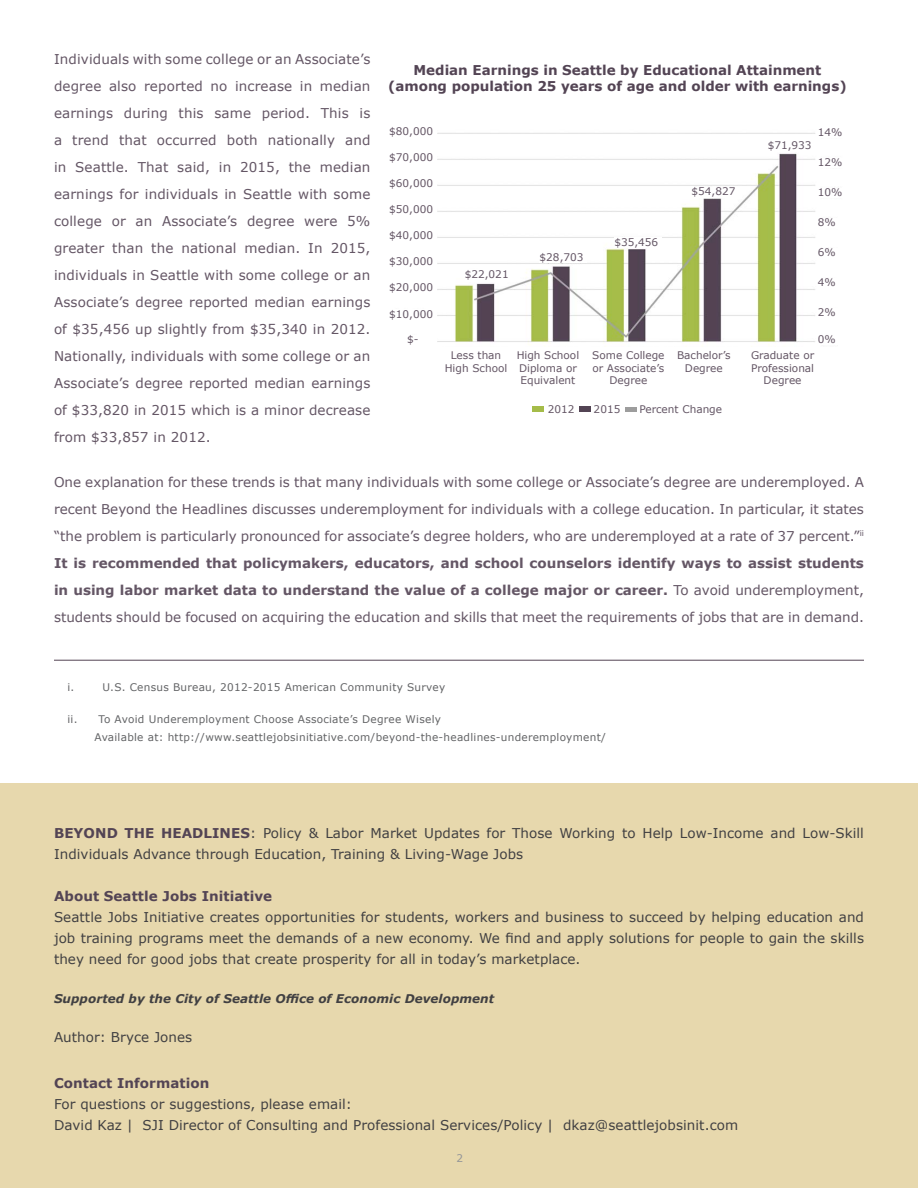
<style>
.page{position:relative;width:918px;height:1188px;background:#fff}
.page>*{position:absolute;margin:0;border:0;box-sizing:border-box;transform-origin:0 0}
.t1{font:13.5px/27px "Verdana";letter-spacing:.005em;color:#645665;text-align:justify}
.t2{font:13.5px/21px "Verdana";letter-spacing:.005em;color:#414042}
.t3{font:700 13.5px/16.2px "Verdana";color:#534454;text-align:center}
.t4{font:italic 700 12px "Verdana";letter-spacing:.005em;color:#414042}
.t5{font:10.5px/12.6px "Verdana";color:#645665;text-align:center}
.t6{font:10.5px/18px "Verdana";letter-spacing:.025em;color:#636466}
.t7{font:10.5px "Verdana";color:#939598}
.s1{font-weight:700}
.s2{font-weight:700;color:#534454}
</style>
<div class="page">
<div style="left:0;top:783px;width:918px;height:405px;background:#e7d8ad"></div>
<hr style="left:54px;top:660px;width:810px;height:1px;background:#534454">
<img style="left:437px;top:133px;width:378px;height:210px">
<div style="left:465px;top:270px;width:47px;height:12px;background:#fff"></div>
<div style="left:540px;top:253px;width:47px;height:10px;background:#fff"></div>
<div style="left:614px;top:238px;width:48px;height:10px;background:#fff"></div>
<div style="left:692px;top:187px;width:47px;height:10px;background:#fff"></div>
<div style="left:768px;top:141px;width:47px;height:10px;background:#fff"></div>
<div style="left:625px;top:407px;width:12px;height:5px;background:#9d9d9d"></div>
<div style="left:579px;top:407px;width:12px;height:5px;background:#534454"></div>
<div style="left:532px;top:407px;width:12px;height:5px;background:#a5bc49"></div>
<p class="t1" style="left:54px;top:45px;width:318px">Individuals with some college or an Associate’s degree also reported no increase in median earnings during this same period. This is a trend that occurred both nationally and in Seattle. That said, in 2015, the median earnings for individuals in Seattle with some college or an Associate’s degree were 5% greater than the national median. In 2015, individuals in Seattle with some college or an Associate’s degree reported median earnings of $35,456 up slightly from $35,340 in 2012.<br>Nationally, individuals with some college or an Associate’s degree reported median earnings of $33,820 in 2015 which is a minor decrease from $33,857 in 2012.</p>
<p class="t1" style="left:54px;top:468px;width:812px">One explanation for these trends is that many individuals with some college or Associate’s degree are underemployed. A recent Beyond the Headlines discusses underemployment for individuals with a college education. In particular, it states “the problem is particularly pronounced for associate’s degree holders, who are underemployed at a rate of 37 percent.”<sup>ii </sup><span class="s1">It is recommended that policymakers, educators, and school counselors identify ways to assist students in using labor market data to understand the value of a college major or career.</span> To avoid underemployment, students should be focused on acquiring the education and skills that meet the requirements of jobs that are in demand.</p>
<p class="t3" style="left:388px;top:62px;width:460px">Median Earnings in Seattle by Educational Attainment (among population 25 years of age and older with earnings)</p>
<p class="t5" style="left:389px;top:125px;width:45px">$80,000</p>
<p class="t5" style="left:389px;top:151px;width:45px">$70,000</p>
<p class="t5" style="left:389px;top:177px;width:45px">$60,000</p>
<p class="t5" style="left:389px;top:202px;width:45px">$50,000</p>
<p class="t5" style="left:389px;top:229px;width:45px">$40,000</p>
<p class="t5" style="left:389px;top:255px;width:45px">$30,000</p>
<p class="t5" style="left:389px;top:281px;width:45px">$20,000</p>
<p class="t5" style="left:389px;top:307px;width:45px">$10,000</p>
<p class="t5" style="left:407px;top:333px;width:13px">$-</p>
<p class="t5" style="left:818px;top:126px;width:26px">14%</p>
<p class="t5" style="left:768px;top:139px;width:45px">$71,933</p>
<p class="t5" style="left:818px;top:156px;width:26px">12%</p>
<p class="t5" style="left:692px;top:185px;width:45px">$54,827</p>
<p class="t5" style="left:818px;top:186px;width:26px">10%</p>
<p class="t5" style="left:818px;top:216px;width:19px">8%</p>
<p class="t5" style="left:614px;top:235px;width:45px">$35,456</p>
<p class="t5" style="left:818px;top:246px;width:19px">6%</p>
<p class="t5" style="left:540px;top:250px;width:45px">$28,703</p>
<p class="t5" style="left:465px;top:267px;width:45px">$22,021</p>
<p class="t5" style="left:818px;top:276px;width:19px">4%</p>
<p class="t5" style="left:818px;top:306px;width:19px">2%</p>
<p class="t5" style="left:818px;top:333px;width:19px">0%</p>
<p class="t5" style="left:445px;top:349px;width:64px">Less than<br>High School</p>
<p class="t5" style="left:517px;top:349px;width:64px;text-align:left">High School<br>Diploma or<br>Equivalent</p>
<p class="t5" style="left:592px;top:349px;width:74px">Some College or Associate’s<br>Degree</p>
<p class="t5" style="left:677px;top:349px;width:55px">Bachelor’s<br>Degree</p>
<p class="t5" style="left:751px;top:349px;width:65px">Graduate or<br>Professional<br>Degree</p>
<p class="t5" style="left:548px;top:403px;width:28px">2012</p>
<p class="t5" style="left:594px;top:403px;width:28px">2015</p>
<p class="t5" style="left:639px;top:403px;width:84px">Percent Change</p>
<p class="t6" style="left:68px;top:678px;width:8px">i.</p>
<p class="t6" style="left:102px;top:678px;width:344px">U.S. Census Bureau, 2012-2015 American Community Survey</p>
<p class="t6" style="left:94px;top:710px;width:513px;text-indent:-27px">ii. To Avoid Underemployment Choose Associate’s Degree Wisely<br>Available at: http://www.seattlejobsinitiative.com/beyond-the-headlines-underemployment/</p>
<p class="t2" style="left:54px;top:822px;width:812px"><span class="s2">BEYOND THE HEADLINES</span>: Policy &amp; Labor Market Updates for Those Working to Help Low-Income and Low-Skill<br>Individuals Advance through Education, Training &amp; Living-Wage Jobs</p>
<p class="t3" style="left:54px;top:887px;width:220px">About Seattle Jobs Initiative</p>
<p class="t2" style="left:54px;top:906px;width:812px;text-align:justify">Seattle Jobs Initiative creates opportunities for students, workers and business to succeed by helping education and job training programs meet the demands of a new economy. We find and apply solutions for people to gain the skills they need for good jobs that create prosperity for all in today’s marketplace.</p>
<p class="t4" style="left:54px;top:990px;width:442px">Supported by the City of Seattle Office of Economic Development</p>
<p class="t2" style="left:54px;top:1026px;width:140px">Author: Bryce Jones</p>
<p class="t3" style="left:54px;top:1075px;width:157px">Contact Information</p>
<p class="t2" style="left:54px;top:1094px;width:686px">For questions or suggestions, please email:<br>David Kaz | SJI Director of Consulting and Professional Services/Policy | dkaz@seattlejobsinit.com</p>
<p class="t7" style="left:456px;top:1151px;width:8px">2</p>
</div>
